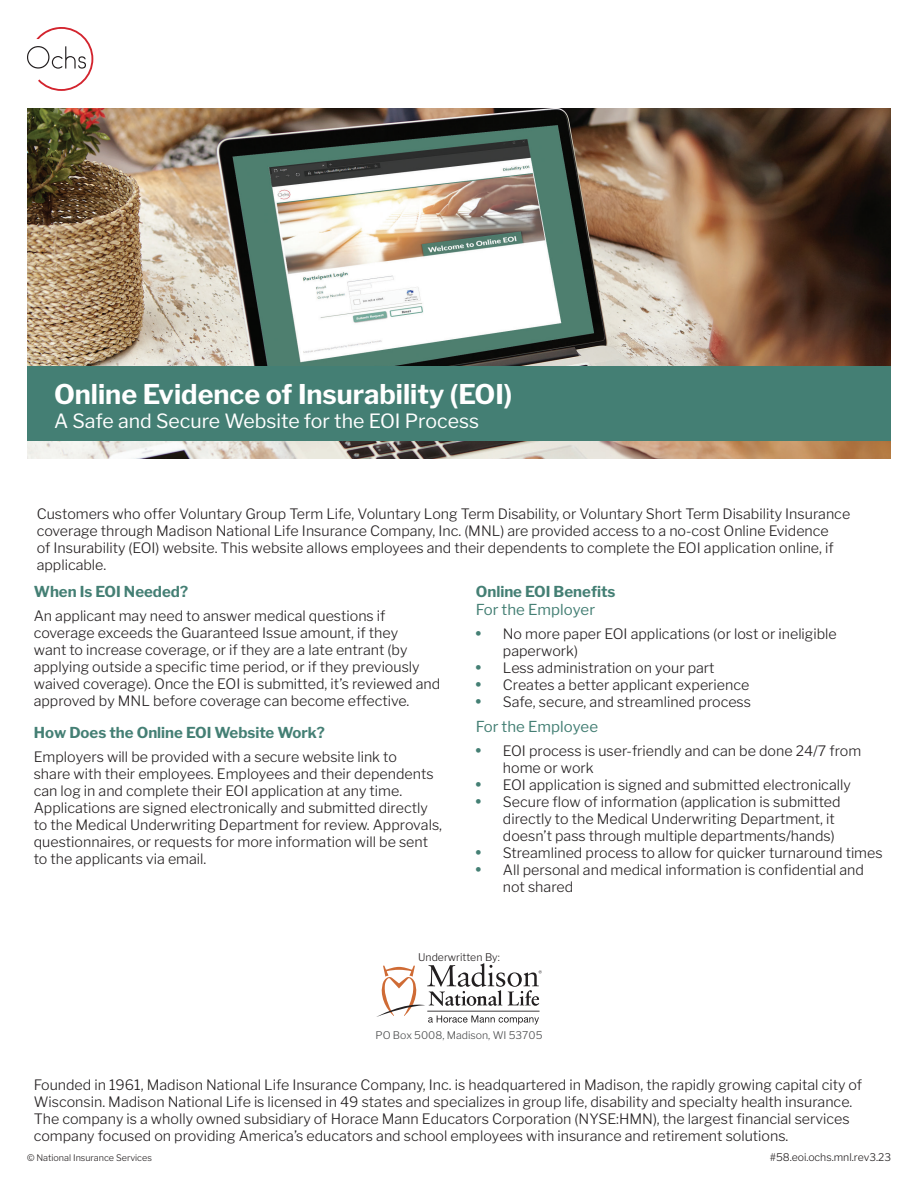
<style>
.page{position:relative;width:918px;height:1188px;background:#fff}
.page>*{position:absolute;margin:0;border:0;box-sizing:border-box;transform-origin:0 0}
.t1{font:700 27px "Libre Franklin";color:#fff}
.t2{font:19.5px "Libre Franklin";color:#fff}
.t3{font:700 15px "Libre Franklin";color:#447f74}
.t4{font:15px "Libre Franklin";color:#447f74}
.Body_Copy_-_non_bull{font:300 14.25px/17.1px "Libre Franklin";color:#231f20}
.t5{font:300 10.5px "Libre Franklin";color:#231f20}
.t6{font:300 10.5px "Libre Franklin";color:#4b4c4d}
.t7{font:300 9px "Libre Franklin";color:#231f20}
.s1{font-weight:900;font-size:15px;color:#447f74}
</style>
<div class="page">
<img style="left:27px;top:108px;width:864px;height:351px">
<div style="left:27px;top:366px;width:864px;height:74px;background:#447f74"></div>
<svg style="left:376px;top:963px;width:166px;height:62px"></svg>
<svg style="left:27px;top:27px;width:66px;height:64px"></svg>
<p class="t1" style="left:54px;top:378px;width:460px">Online Evidence of Insurability (EOI)</p>
<p class="t2" style="left:54px;top:409px;width:427px">A Safe and Secure Website for the EOI Process</p>
<p class="Body_Copy_-_non_bull" style="left:37px;top:505px;width:815px">Customers who offer Voluntary Group Term Life, Voluntary Long Term Disability, or Voluntary Short Term Disability Insurance coverage through Madison National Life Insurance Company, Inc. (MNL) are provided access to a no-cost Online Evidence<br>of Insurability (EOI) website. This website allows employees and their dependents to complete the EOI application online, if applicable.</p>
<p class="t3" style="left:34px;top:582px;width:156px">When Is EOI Needed?</p>
<p class="Body_Copy_-_non_bull" style="left:34px;top:607px;width:408px">An applicant may need to answer medical questions if coverage exceeds the Guaranteed Issue amount, if they<br>want to increase coverage, or if they are a late entrant (by applying outside a specific time period, or if they previously waived coverage). Once the EOI is submitted, it’s reviewed and approved by MNL before coverage can become effective.</p>
<p class="t3" style="left:34px;top:723px;width:293px">How Does the Online EOI Website Work?</p>
<p class="Body_Copy_-_non_bull" style="left:34px;top:748px;width:410px">Employers will be provided with a secure website link to<br>share with their employees. Employees and their dependents can log in and complete their EOI application at any time.<br>Applications are signed electronically and submitted directly to the Medical Underwriting Department for review. Approvals, questionnaires, or requests for more information will be sent to the applicants via email.</p>
<p class="t3" style="left:476px;top:582px;width:141px">Online EOI Benefits</p>
<p class="t4" style="left:476px;top:600px;width:121px">For the Employer</p>
<p class="Body_Copy_-_non_bull" style="left:503px;top:625px;width:335px;text-indent:-27px"><span class="s1">•</span> No more paper EOI applications (or lost or ineligible paperwork)</p>
<p class="Body_Copy_-_non_bull" style="left:476px;top:659px;width:240px"><span class="s1">•</span> Less administration on your part</p>
<p class="Body_Copy_-_non_bull" style="left:476px;top:676px;width:275px"><span class="s1">•</span> Creates a better applicant experience</p>
<p class="Body_Copy_-_non_bull" style="left:476px;top:693px;width:277px"><span class="s1">•</span> Safe, secure, and streamlined process</p>
<p class="t4" style="left:476px;top:717px;width:124px">For the Employee</p>
<p class="Body_Copy_-_non_bull" style="left:503px;top:742px;width:360px;text-indent:-27px"><span class="s1">•</span> EOI process is user-friendly and can be done 24/7 from home or work</p>
<p class="Body_Copy_-_non_bull" style="left:476px;top:776px;width:376px"><span class="s1">•</span> EOI application is signed and submitted electronically</p>
<p class="Body_Copy_-_non_bull" style="left:503px;top:793px;width:339px;text-indent:-27px"><span class="s1">•</span> Secure flow of information (application is submitted directly to the Medical Underwriting Department, it doesn’t pass through multiple departments/hands)</p>
<p class="Body_Copy_-_non_bull" style="left:476px;top:845px;width:408px"><span class="s1">•</span> Streamlined process to allow for quicker turnaround times</p>
<p class="Body_Copy_-_non_bull" style="left:503px;top:862px;width:363px;text-indent:-27px"><span class="s1">•</span> All personal and medical information is confidential and not shared</p>
<p class="t5" style="left:418px;top:951px;width:83px">Underwritten By:</p>
<p class="t6" style="left:376px;top:1029px;width:168px">PO Box 5008, Madison, WI 53705</p>
<p class="Body_Copy_-_non_bull" style="left:34px;top:1076px;width:830px">Founded in 1961, Madison National Life Insurance Company, Inc. is headquartered in Madison, the rapidly growing capital city of Wisconsin. Madison National Life is licensed in 49 states and specializes in group life, disability and specialty health insurance.<br>The company is a wholly owned subsidiary of Horace Mann Educators Corporation (NYSE:HMN), the largest financial services company focused on providing America’s educators and school employees with insurance and retirement solutions.</p>
<p class="t7" style="left:27px;top:1152px;width:126px">© National Insurance Services</p>
<p class="t5" style="left:770px;top:1151px;width:123px">#58.eoi.ochs.mnl.rev3.23</p>
</div>
